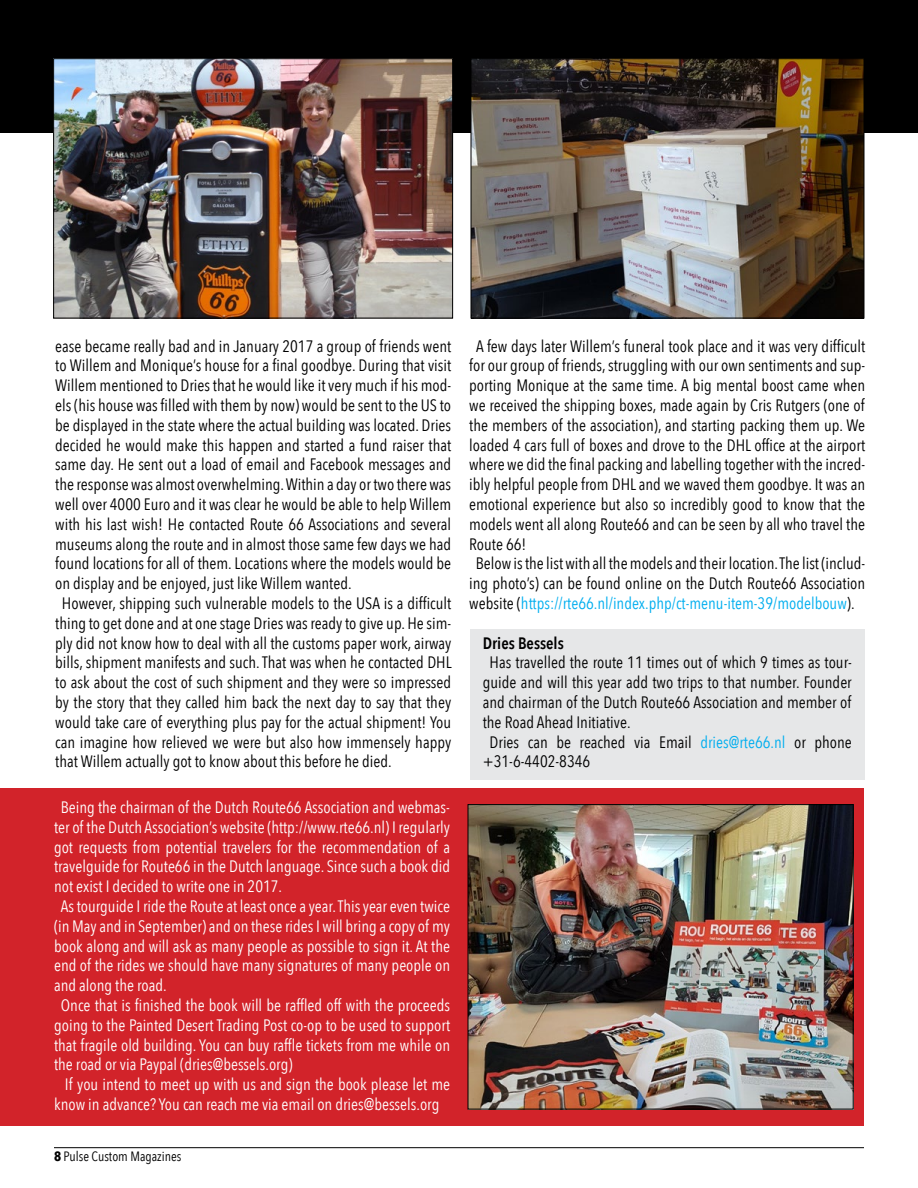
<style>
.page{position:relative;width:918px;height:1188px;background:#fff}
.page>*{position:absolute;margin:0;border:0;box-sizing:border-box;transform-origin:0 0}
.t1{font:16.5px "Avenir Next Condensed";color:#000}
.t2{font:16.5px "Avenir Next Condensed";color:#fff}
.t3{font:16.5px "Avenir Next Condensed";color:#00aeef}
.t4{font:600 16.5px "Avenir Next Condensed";color:#000}
.t5{font:13.5px "Avenir Next Condensed";color:#000}
.s1{font-weight:700}
.s2{color:#000}
.s3{color:#00aeef}
</style>
<div class="page">
<div style="left:470px;top:629px;width:395px;height:151px;background:#e6e7e8"></div>
<div style="left:0;top:788px;width:863px;height:338px;background:#d2232a"></div>
<div style="left:0;top:0;width:918px;height:132px;background:#000"></div>
<img style="left:473px;top:60px;width:389px;height:256px">
<div style="left:471px;top:58px;width:393px;height:260px;border:1px solid #000"></div>
<hr style="left:54px;top:1147px;width:810px;height:1px;background:#000">
<img style="left:470px;top:806px;width:381px;height:301px">
<div style="left:468px;top:804px;width:385px;height:305px;border:1px solid #000"></div>
<img style="left:55px;top:60px;width:396px;height:256px">
<div style="left:53px;top:58px;width:400px;height:260px;border:1px solid #000"></div>
<p class="t1" style="left:55px;top:332px;width:397px">ease became really bad and in January 2017 a group of friends went</p>
<p class="t1" style="left:55px;top:352px;width:397px">to Willem and Monique’s house for a final goodbye. During that visit</p>
<p class="t1" style="left:55px;top:371px;width:397px">Willem mentioned to Dries that he would like it very much if his mod-</p>
<p class="t1" style="left:55px;top:391px;width:397px">els (his house was filled with them by now) would be sent to the US to</p>
<p class="t1" style="left:55px;top:411px;width:397px">be displayed in the state where the actual building was located. Dries</p>
<p class="t1" style="left:55px;top:431px;width:398px">decided he would make this happen and started a fund raiser that</p>
<p class="t1" style="left:55px;top:451px;width:398px">same day. He sent out a load of email and Facebook messages and</p>
<p class="t1" style="left:55px;top:470px;width:397px">the response was almost overwhelming. Within a day or two there was</p>
<p class="t1" style="left:55px;top:490px;width:397px">well over 4000 Euro and it was clear he would be able to help Willem</p>
<p class="t1" style="left:55px;top:510px;width:397px">with his last wish! He contacted Route 66 Associations and several</p>
<p class="t1" style="left:55px;top:530px;width:397px">museums along the route and in almost those same few days we had</p>
<p class="t1" style="left:55px;top:550px;width:398px">found locations for all of them. Locations where the models would be</p>
<p class="t1" style="left:55px;top:569px;width:298px">on display and be enjoyed, just like Willem wanted.</p>
<p class="t1" style="left:62px;top:589px;width:391px">However, shipping such vulnerable models to the USA is a difficult</p>
<p class="t1" style="left:55px;top:609px;width:397px">thing to get done and at one stage Dries was ready to give up. He sim-</p>
<p class="t1" style="left:55px;top:629px;width:398px">ply did not know how to deal with all the customs paper work, airway</p>
<p class="t1" style="left:55px;top:649px;width:398px">bills, shipment manifests and such. That was when he contacted DHL</p>
<p class="t1" style="left:55px;top:668px;width:397px">to ask about the cost of such shipment and they were so impressed</p>
<p class="t1" style="left:55px;top:688px;width:397px">by the story that they called him back the next day to say that they</p>
<p class="t1" style="left:55px;top:708px;width:397px">would take care of everything plus pay for the actual shipment! You</p>
<p class="t1" style="left:55px;top:728px;width:398px">can imagine how relieved we were but also how immensely happy</p>
<p class="t1" style="left:55px;top:748px;width:338px">that Willem actually got to know about this before he died.</p>
<p class="t2" style="left:61px;top:793px;width:391px">Being the chairman of the Dutch Route66 Association and webmas-</p>
<p class="t2" style="left:54px;top:813px;width:398px">ter of the Dutch Association’s website (http://www.rte66.nl) I regularly</p>
<p class="t2" style="left:54px;top:833px;width:397px">got requests from potential travelers for the recommendation of a</p>
<p class="t2" style="left:54px;top:853px;width:398px">travelguide for Route66 in the Dutch language. Since such a book did</p>
<p class="t2" style="left:54px;top:872px;width:230px">not exist I decided to write one in 2017.</p>
<p class="t2" style="left:61px;top:892px;width:391px">As tourguide I ride the Route at least once a year. This year even twice</p>
<p class="t2" style="left:54px;top:912px;width:398px">(in May and in September) and on these rides I will bring a copy of my</p>
<p class="t2" style="left:54px;top:932px;width:398px">book along and will ask as many people as possible to sign it. At the</p>
<p class="t2" style="left:54px;top:952px;width:398px">end of the rides we should have many signatures of many people on</p>
<p class="t2" style="left:54px;top:971px;width:114px">and along the road.</p>
<p class="t2" style="left:61px;top:991px;width:391px">Once that is finished the book will be raffled off with the proceeds</p>
<p class="t2" style="left:54px;top:1011px;width:398px">going to the Painted Desert Trading Post co-op to be used to support</p>
<p class="t2" style="left:54px;top:1031px;width:397px">that fragile old building. You can buy raffle tickets from me while on</p>
<p class="t2" style="left:54px;top:1051px;width:240px">the road or via Paypal (dries@bessels.org)</p>
<p class="t2" style="left:65px;top:1070px;width:387px">If you intend to meet up with us and sign the book please let me</p>
<p class="t2" style="left:54px;top:1090px;width:387px">know in advance? You can reach me via email on dries@bessels.org</p>
<p class="t5" style="left:54px;top:1145px;width:129px"><span class="s1">8</span> Pulse Custom Magazines</p>
<p class="t1" style="left:476px;top:332px;width:391px">A few days later Willem’s funeral took place and it was very difficult</p>
<p class="t1" style="left:469px;top:352px;width:397px">for our group of friends, struggling with our own sentiments and sup-</p>
<p class="t1" style="left:469px;top:371px;width:398px">porting Monique at the same time. A big mental boost came when</p>
<p class="t1" style="left:469px;top:391px;width:397px">we received the shipping boxes, made again by Cris Rutgers (one of</p>
<p class="t1" style="left:469px;top:411px;width:398px">the members of the association), and starting packing them up. We</p>
<p class="t1" style="left:469px;top:431px;width:397px">loaded 4 cars full of boxes and drove to the DHL office at the airport</p>
<p class="t1" style="left:469px;top:451px;width:397px">where we did the final packing and labelling together with the incred-</p>
<p class="t1" style="left:469px;top:470px;width:398px">ibly helpful people from DHL and we waved them goodbye. It was an</p>
<p class="t1" style="left:469px;top:490px;width:398px">emotional experience but also so incredibly good to know that the</p>
<p class="t1" style="left:469px;top:510px;width:397px">models went all along Route66 and can be seen by all who travel the</p>
<p class="t1" style="left:469px;top:530px;width:59px">Route 66!</p>
<p class="t1" style="left:476px;top:550px;width:391px">Belowisthe listwith all themodels and their location.The list (includ-</p>
<p class="t1" style="left:469px;top:569px;width:398px">ing photo’s) can be found online on the Dutch Route66 Association</p>
<p class="t3" style="left:469px;top:589px;width:387px"><span class="s2">website (</span>https://rte66.nl/index.php/ct-menu-item-39/modelbouw<span class="s2">).</span></p>
<p class="t4" style="left:483px;top:629px;width:83px">Dries Bessels</p>
<p class="t1" style="left:490px;top:649px;width:364px">Has travelled the route 11 times out of which 9 times as tour-</p>
<p class="t1" style="left:483px;top:668px;width:371px">guide and will this year add two trips to that number. Founder</p>
<p class="t1" style="left:483px;top:688px;width:370px">and chairman of the Dutch Route66 Association and member of</p>
<p class="t1" style="left:483px;top:708px;width:149px">the Road Ahead Initiative.</p>
<p class="t1" style="left:490px;top:728px;width:364px">Dries can be reached via Email <span class="s3">dries@rte66.nl</span> or phone</p>
<p class="t1" style="left:483px;top:748px;width:109px">+31-6-4402-8346</p>
</div>
